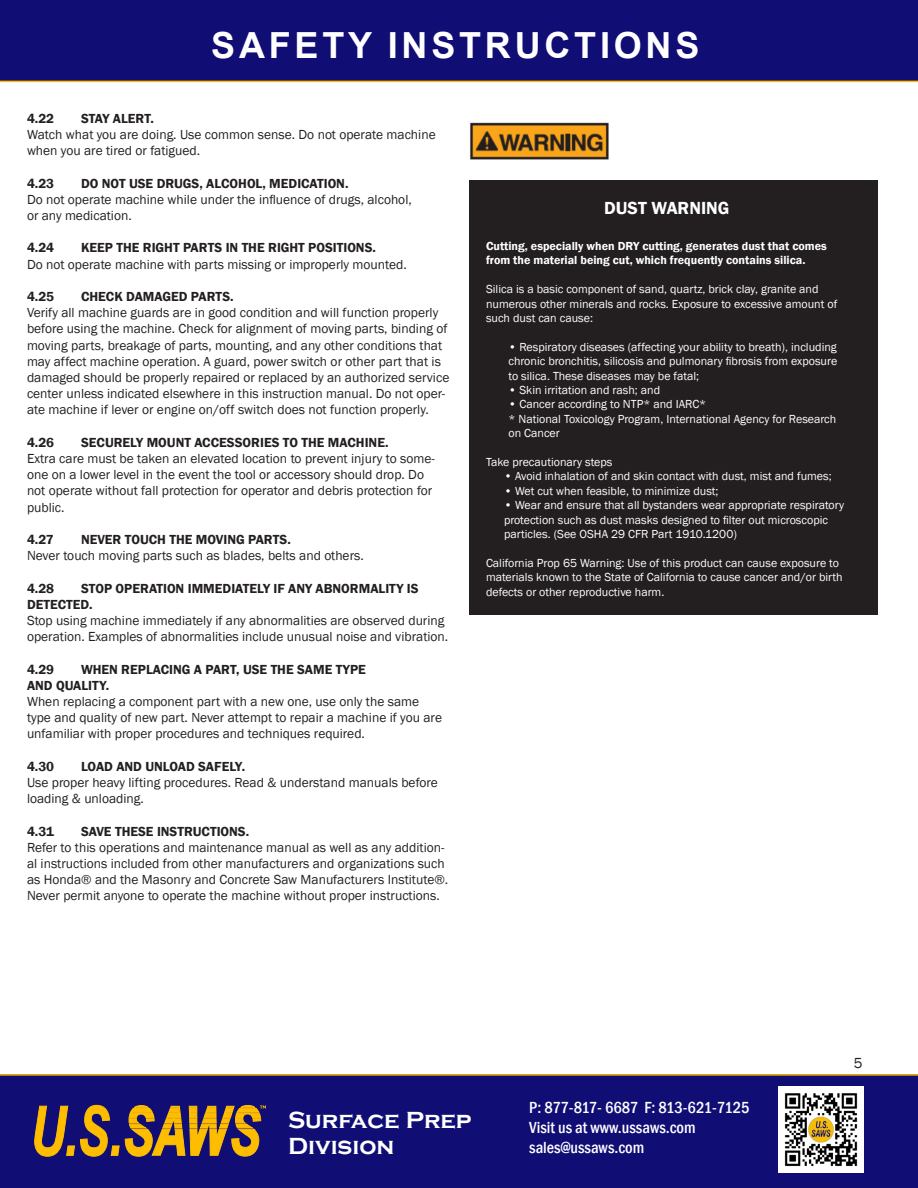
<style>
.page{position:relative;width:918px;height:1188px;background:#fff}
.page>*{position:absolute;margin:0;border:0;box-sizing:border-box;transform-origin:0 0}
.t1{font:700 36px "Arial";letter-spacing:.105em;color:#fff}
.t2{font:700 24px "Copperplate Gothic";color:#fff}
.t3{font:600 18px "Franklin Gothic";color:#fff}
.t4{font:500 condensed 16.5px "Franklin Gothic";color:#fff}
.t5{font:500 condensed 16.5px "Franklin Gothic";letter-spacing:-.02em;color:#fff}
.t6{font:15px "Franklin Gothic";color:#231f20}
.t7{font:13.5px/16.2px "Franklin Gothic";color:#231f20}
.t8{font:600 13.5px/16.2px "Franklin Gothic";color:#231f20}
.t9{font:12px/14.4px "Franklin Gothic";color:#fff}
.t10{font:600 12px/14.4px "Franklin Gothic";color:#fff}
</style>
<div class="page">
<div style="left:0;top:0;width:918px;height:82px;background:#100d75"></div>
<div style="left:469px;top:180px;width:409px;height:435px;background:#231f20"></div>
<img style="left:470px;top:123px;width:139px;height:37px">
<div style="left:0;top:1074px;width:918px;height:114px;background:#100d75"></div>
<svg style="left:34px;top:1105px;width:232px;height:52px;background:#82613c"></svg>
<img style="left:778px;top:1087px;width:86px;height:85px">
<p class="t1" style="left:211px;top:20px;width:490px">SAFETY INSTRUCTIONS</p>
<p class="t8" style="left:27px;top:110px;width:29px">4.22</p>
<p class="t8" style="left:81px;top:110px;width:74px">STAY ALERT.</p>
<p class="t7" style="left:27px;top:127px;width:410px">Watch what you are doing. Use common sense. Do not operate machine when you are tired or fatigued.</p>
<p class="t8" style="left:27px;top:175px;width:29px">4.23</p>
<p class="t8" style="left:81px;top:175px;width:269px">DO NOT USE DRUGS, ALCOHOL, MEDICATION.</p>
<p class="t7" style="left:27px;top:192px;width:386px">Do not operate machine while under the influence of drugs, alcohol,</p>
<p class="t7" style="left:27px;top:208px;width:106px">or any medication.</p>
<p class="t8" style="left:27px;top:240px;width:29px">4.24</p>
<p class="t8" style="left:81px;top:240px;width:297px">KEEP THE RIGHT PARTS IN THE RIGHT POSITIONS.</p>
<p class="t7" style="left:27px;top:256px;width:381px">Do not operate machine with parts missing or improperly mounted.</p>
<p class="t8" style="left:27px;top:289px;width:29px">4.25</p>
<p class="t8" style="left:81px;top:289px;width:154px">CHECK DAMAGED PARTS.</p>
<p class="t7" style="left:27px;top:305px;width:424px">Verify all machine guards are in good condition and will function properly before using the machine. Check for alignment of moving parts, binding of moving parts, breakage of parts, mounting, and any other conditions that may affect machine operation. A guard, power switch or other part that is damaged should be properly repaired or replaced by an authorized service center unless indicated elsewhere in this instruction manual. Do not oper&shy;ate machine if lever or engine on/off switch does not function properly.</p>
<p class="t8" style="left:27px;top:434px;width:29px">4.26</p>
<p class="t8" style="left:81px;top:434px;width:309px">SECURELY MOUNT ACCESSORIES TO THE MACHINE.</p>
<p class="t7" style="left:27px;top:451px;width:409px">Extra care must be taken an elevated location to prevent injury to some&shy;one on a lower level in the event the tool or accessory should drop. Do not operate without fall protection for operator and debris protection for public.</p>
<p class="t8" style="left:27px;top:532px;width:28px">4.27</p>
<p class="t8" style="left:81px;top:532px;width:211px">NEVER TOUCH THE MOVING PARTS.</p>
<p class="t7" style="left:27px;top:548px;width:338px">Never touch moving parts such as blades, belts and others.</p>
<p class="t8" style="left:27px;top:580px;width:29px">4.28</p>
<p class="t8" style="left:27px;top:580px;width:393px;text-indent:54px">STOP OPERATION IMMEDIATELY IF ANY ABNORMALITY IS<br>DETECTED.</p>
<p class="t7" style="left:27px;top:613px;width:423px">Stop using machine immediately if any abnormalities are observed during operation. Examples of abnormalities include unusual noise and vibration.</p>
<p class="t8" style="left:27px;top:661px;width:29px">4.29</p>
<p class="t8" style="left:81px;top:661px;width:286px">WHEN REPLACING A PART, USE THE SAME TYPE</p>
<p class="t8" style="left:27px;top:677px;width:84px">AND QUALITY.</p>
<p class="t7" style="left:27px;top:694px;width:417px">When replacing a component part with a new one, use only the same type and quality of new part. Never attempt to repair a machine if you are unfamiliar with proper procedures and techniques required.</p>
<p class="t8" style="left:27px;top:758px;width:29px">4.30</p>
<p class="t8" style="left:81px;top:758px;width:166px">LOAD AND UNLOAD SAFELY.</p>
<p class="t7" style="left:27px;top:775px;width:412px">Use proper heavy lifting procedures. Read &amp; understand manuals before loading &amp; unloading.</p>
<p class="t8" style="left:27px;top:823px;width:29px">4.31</p>
<p class="t8" style="left:81px;top:823px;width:170px">SAVE THESE INSTRUCTIONS.</p>
<p class="t7" style="left:27px;top:840px;width:423px">Refer to this operations and maintenance manual as well as any addition&shy;al instructions included from other manufacturers and organizations such as Honda® and the Masonry and Concrete Saw Manufacturers Institute®.<br>Never permit anyone to operate the machine without proper instructions.</p>
<p class="t3" style="left:604px;top:197px;width:127px">DUST WARNING</p>
<p class="t10" style="left:486px;top:239px;width:342px">Cutting, especially when DRY cutting, generates dust that comes from the material being cut, which frequently contains silica.</p>
<p class="t9" style="left:486px;top:282px;width:353px">Silica is a basic component of sand, quartz, brick clay, granite and numerous other minerals and rocks. Exposure to excessive amount of such dust can cause:</p>
<p class="t9" style="left:508px;top:340px;width:330px;text-align:justify">• Respiratory diseases (affecting your ability to breath), including chronic bronchitis, silicosis and pulmonary fibrosis from exposure to silica. These diseases may be fatal;</p>
<p class="t9" style="left:508px;top:383px;width:153px">• Skin irritation and rash; and</p>
<p class="t9" style="left:508px;top:398px;width:199px">• Cancer according to NTP* and IARC*</p>
<p class="t9" style="left:508px;top:412px;width:329px">* National Toxicology Program, International Agency for Research on Cancer</p>
<p class="t9" style="left:486px;top:455px;width:128px">Take precautionary steps</p>
<p class="t9" style="left:504px;top:470px;width:329px">• Avoid inhalation of and skin contact with dust, mist and fumes;</p>
<p class="t9" style="left:504px;top:484px;width:216px">• Wet cut when feasible, to minimize dust;</p>
<p class="t9" style="left:504px;top:498px;width:342px">• Wear and ensure that all bystanders wear appropriate respiratory protection such as dust masks designed to filter out microscopic particles. (See OSHA 29 CFR Part 1910.1200)</p>
<p class="t9" style="left:486px;top:556px;width:358px">California Prop 65 Warning: Use of this product can cause exposure to materials known to the State of California to cause cancer and/or birth defects or other reproductive harm.</p>
<p class="t2" style="left:288px;top:1107px;width:185px">Surface Prep</p>
<p class="t2" style="left:288px;top:1132px;width:108px">Division</p>
<p class="t5" style="left:529px;top:1097px;width:222px">P: 877-817- 6687 F: 813-621-7125</p>
<p class="t4" style="left:529px;top:1117px;width:168px">Visit us at www.ussaws.com</p>
<p class="t4" style="left:529px;top:1137px;width:117px">sales@ussaws.com</p>
<p class="t6" style="left:854px;top:1054px;width:10px">5</p>
</div>
